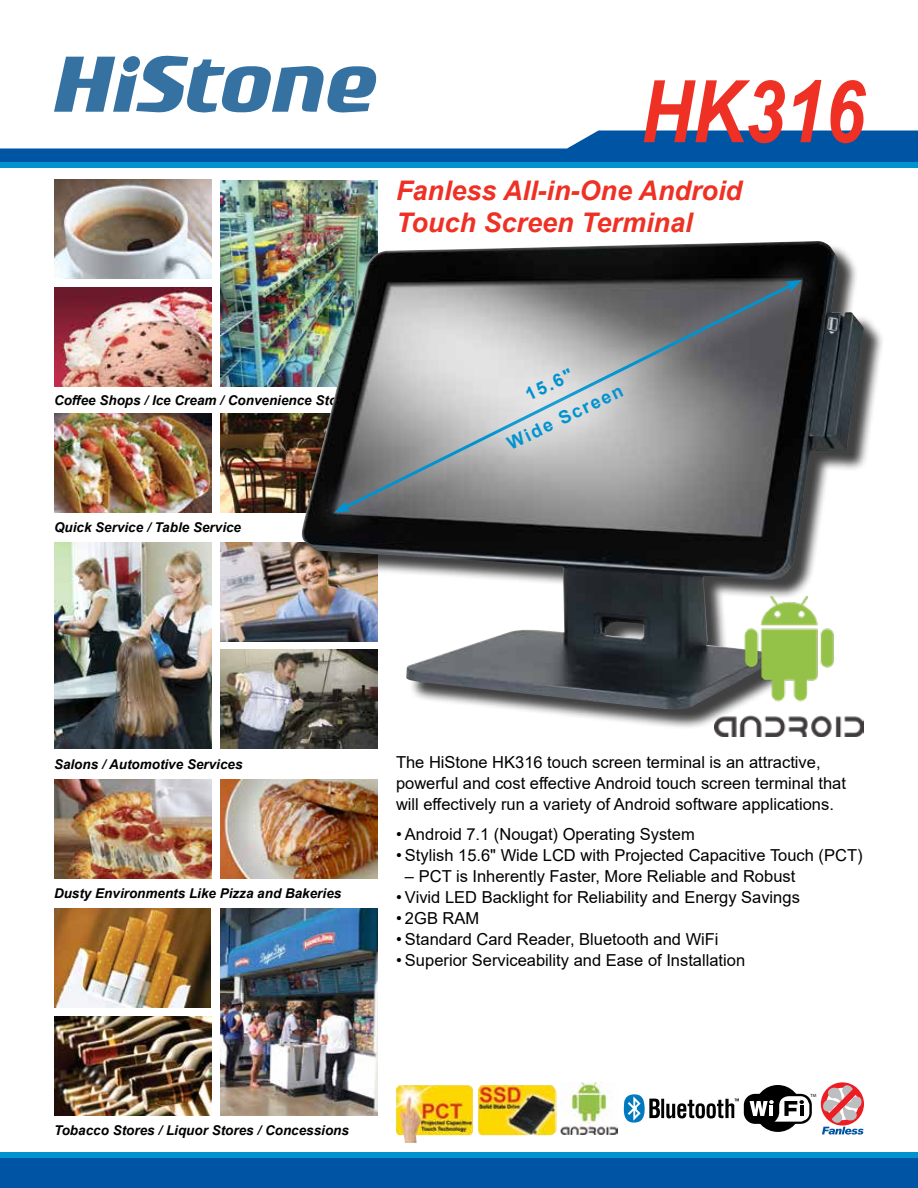
<style>
.page{position:relative;width:918px;height:1188px;background:#fff}
.page>*{position:absolute;margin:0;border:0;box-sizing:border-box;transform-origin:0 0}
.t1{font:italic 700 86.4px "Arial";color:#ee3124;scale:.83 1}
.t2{font:italic 700 27px/32.4px "Arial";color:#ee3124}
.t3{font:700 18px/36px "Arial";color:#0093d0;text-align:center}
.t4{font:16.5px/21px "Arial";color:#000}
.t5{font:italic 700 13.5px "Arial";color:#000}
.t6{font:4.5px "Myriad Pro";color:#000}
</style>
<div class="page">
<svg style="left:0;top:131px;width:918px;height:31px"></svg>
<div style="left:0;top:162px;width:918px;height:6px;background:#0093d0"></div>
<div style="left:0;top:1152px;width:918px;height:36px;background:#0054a4"></div>
<div style="left:0;top:1152px;width:918px;height:6px;background:#0093d0"></div>
<img style="left:54px;top:413px;width:158px;height:100px">
<svg style="left:821px;top:1082px;width:43px;height:53px"></svg>
<div style="left:744px;top:1094px;width:68px;height:30px;background:#000;border-radius:11px"></div>
<div style="left:755px;top:1085px;width:46px;height:47px;background:#000;border-radius:50%"></div>
<svg style="left:750px;top:1096px;width:59px;height:26px"></svg>
<svg style="left:624px;top:1094px;width:115px;height:29px"></svg>
<img style="left:561px;top:1082px;width:56px;height:53px">
<img style="left:220px;top:542px;width:82px;height:100px">
<img style="left:220px;top:650px;width:158px;height:99px">
<img style="left:54px;top:542px;width:158px;height:207px">
<img style="left:220px;top:780px;width:158px;height:99px">
<img style="left:54px;top:779px;width:158px;height:100px">
<img style="left:220px;top:180px;width:158px;height:207px">
<img style="left:220px;top:413px;width:82px;height:100px">
<img style="left:54px;top:180px;width:158px;height:99px">
<img style="left:54px;top:288px;width:158px;height:98px">
<img style="left:54px;top:908px;width:157px;height:99px">
<img style="left:54px;top:1017px;width:158px;height:98px">
<img style="left:220px;top:908px;width:158px;height:207px">
<img style="left:396px;top:1085px;width:77px;height:58px">
<img style="left:478px;top:1085px;width:79px;height:50px">
<div style="left:305px;top:243px;width:579px;height:487px;background:#000;opacity:.75"></div>
<img style="left:302px;top:241px;width:563px;height:471px">
<div style="left:309px;top:254px;width:517px;height:284px;background:#fff;opacity:.75"></div>
<svg style="left:339px;top:280px;width:458px;height:232px;background:#797b7c"></svg>
<svg style="left:334px;top:501px;width:17px;height:12px"></svg>
<svg style="left:785px;top:280px;width:17px;height:12px"></svg>
<svg style="left:456px;top:316px;width:202px;height:168px;background:#bcbfc1"></svg>
<img style="left:714px;top:597px;width:150px;height:139px">
<svg style="left:54px;top:56px;width:322px;height:56px"></svg>
<h1 class="t1" style="left:641px;top:54px;width:271px">HK316</h1>
<h2 class="t2" style="left:396px;top:175px;width:348px">Fanless All-in-One Android<br>Touch Screen Terminal</h2>
<p class="t5" style="left:54px;top:391px;width:305px">Coffee Shops / Ice Cream / Convenience Stores</p>
<p class="t5" style="left:54px;top:519px;width:189px">Quick Service / Table Service</p>
<p class="t3" style="left:485px;top:396px;width:128px;rotate:-26deg">15.6"<br>Wide Screen</p>
<p class="t5" style="left:54px;top:756px;width:190px">Salons / Automotive Services</p>
<p class="t5" style="left:54px;top:885px;width:289px">Dusty Environments Like Pizza and Bakeries</p>
<p class="t4" style="left:396px;top:752px;width:451px">The HiStone HK316 touch screen terminal is an attractive, powerful and cost effective Android touch screen terminal that will effectively run a variety of Android software applications.</p>
<p class="t4" style="left:396px;top:824px;width:300px">• Android 7.1 (Nougat) Operating System</p>
<p class="t4" style="left:396px;top:845px;width:468px">• Stylish 15.6" Wide LCD with Projected Capacitive Touch (PCT)</p>
<p class="t4" style="left:405px;top:866px;width:392px">– PCT is Inherently Faster, More Reliable and Robust</p>
<p class="t4" style="left:396px;top:887px;width:405px">• Vivid LED Backlight for Reliability and Energy Savings</p>
<p class="t4" style="left:396px;top:908px;width:85px">• 2GB RAM</p>
<p class="t4" style="left:396px;top:929px;width:324px">• Standard Card Reader, Bluetooth and WiFi</p>
<p class="t4" style="left:396px;top:950px;width:351px">• Superior Serviceability and Ease of Installation</p>
<p class="t5" style="left:54px;top:1121px;width:297px">Tobacco Stores / Liquor Stores / Concessions</p>
<p class="t6" style="left:810px;top:1093px;width:7px">TM</p>
</div>
